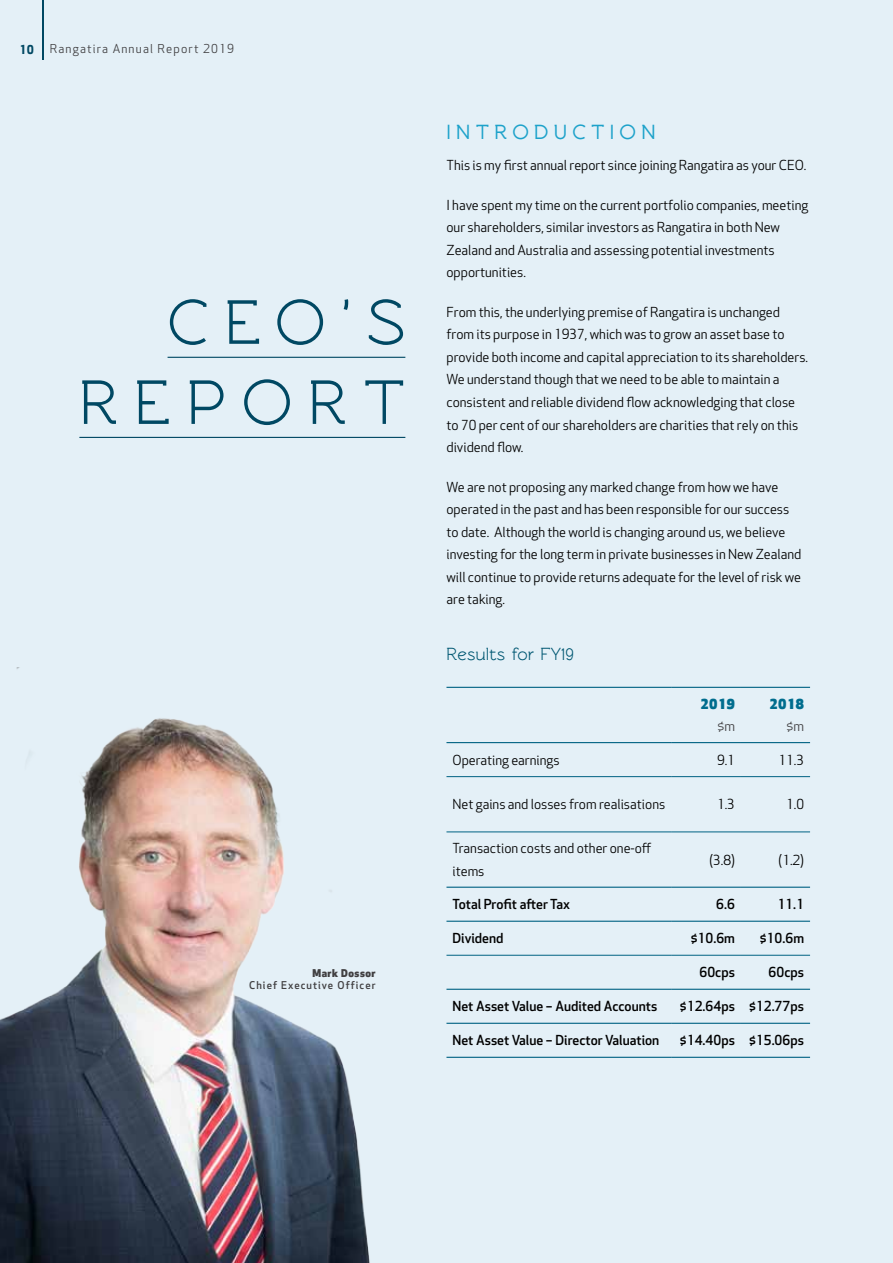
<style>
.page{position:relative;width:893px;height:1263px;background:#e4f0f7}
.page>*{position:absolute;margin:0;border:0;box-sizing:border-box;transform-origin:0 0}
.t1{font:600 64.05px/80.1px "Rawengulk";letter-spacing:.25em;color:#004863;text-align:right}
.t2{font:700 21px "Rawengulk";letter-spacing:.25em;color:#1da2ca}
.t3{font:600 18px "Rawengulk";color:#005772}
.t4{font:13.5px/22.5px "Apex Straight";color:#000}
.t5{font:500 13.5px "Apex Straight";color:#000}
.t6{font:900 13.5px "Apex Straight";color:#006d8e}
.t7{font:13.5px "Apex Straight";color:#414042}
.t8{font:12px "Apex Straight";letter-spacing:.1em;color:#414042}
.t9{font:700 12px "Apex Straight";color:#004863}
.t10{font:500 10.5px "Apex Straight";letter-spacing:.1em;color:#414042}
.t11{font:800 10.5px "Apex Straight";letter-spacing:.05em;color:#414042}
</style>
<div class="page">
<hr style="left:42px;top:0;width:2px;height:60px;background:#004863">
<hr style="left:446px;top:887px;width:226px;height:1px;background:#006283">
<hr style="left:672px;top:887px;width:69px;height:1px;background:#006283">
<hr style="left:741px;top:887px;width:69px;height:1px;background:#006283">
<hr style="left:446px;top:687px;width:226px;height:1px;background:#006283">
<hr style="left:672px;top:687px;width:69px;height:1px;background:#006283">
<hr style="left:741px;top:687px;width:69px;height:1px;background:#006283">
<hr style="left:446px;top:742px;width:226px;height:1px;background:#006283">
<hr style="left:672px;top:742px;width:69px;height:1px;background:#006283">
<hr style="left:741px;top:742px;width:69px;height:1px;background:#006283">
<hr style="left:446px;top:776px;width:226px;height:1px;background:#006283">
<hr style="left:672px;top:776px;width:69px;height:1px;background:#006283">
<hr style="left:741px;top:776px;width:69px;height:1px;background:#006283">
<hr style="left:446px;top:832px;width:226px;height:1px;background:#006283">
<hr style="left:672px;top:832px;width:69px;height:1px;background:#006283">
<hr style="left:741px;top:832px;width:69px;height:1px;background:#006283">
<hr style="left:446px;top:955px;width:226px;height:1px;background:#006283">
<hr style="left:672px;top:955px;width:69px;height:1px;background:#006283">
<hr style="left:741px;top:955px;width:69px;height:1px;background:#006283">
<hr style="left:446px;top:921px;width:226px;height:1px;background:#006283">
<hr style="left:672px;top:921px;width:69px;height:1px;background:#006283">
<hr style="left:741px;top:921px;width:69px;height:1px;background:#006283">
<hr style="left:446px;top:989px;width:226px;height:1px;background:#006283">
<hr style="left:672px;top:989px;width:69px;height:1px;background:#006283">
<hr style="left:741px;top:989px;width:69px;height:1px;background:#006283">
<hr style="left:446px;top:1023px;width:226px;height:1px;background:#006283">
<hr style="left:672px;top:1023px;width:69px;height:1px;background:#006283">
<hr style="left:741px;top:1023px;width:69px;height:1px;background:#006283">
<hr style="left:446px;top:1057px;width:226px;height:1px;background:#006283">
<hr style="left:672px;top:1057px;width:69px;height:1px;background:#006283">
<hr style="left:741px;top:1057px;width:69px;height:1px;background:#006283">
<hr style="left:168px;top:357px;width:237px;height:1px;background:#004863">
<hr style="left:79px;top:437px;width:326px;height:1px;background:#004863">
<img style="left:0;top:667px;width:370px;height:596px">
<p class="t9" style="left:20px;top:40px;width:16px">10</p>
<p class="t8" style="left:50px;top:41px;width:186px">Rangatira Annual Report 2019</p>
<h1 class="t1" style="left:79px;top:282px;width:327px">CEO'S<br>REPORT</h1>
<p class="t11" style="left:312px;top:966px;width:65px">Mark Dossor</p>
<p class="t10" style="left:249px;top:978px;width:128px">Chief Executive Officer</p>
<h2 class="t2" style="left:446px;top:121px;width:106px">IN TRODUC</h2>
<h2 class="t2" style="left:591px;top:121px;width:64px">TI ON</h2>
<p class="t4" style="left:446px;top:154px;width:361px">This is my first annual report since joining Rangatira as your CEO.</p>
<p class="t4" style="left:446px;top:194px;width:363px">I have spent my time on the current portfolio companies, meeting our shareholders, similar investors as Rangatira in both New Zealand and Australia and assessing potential investments opportunities.</p>
<p class="t4" style="left:446px;top:301px;width:363px">From this, the underlying premise of Rangatira is unchanged from its purpose in 1937, which was to grow an asset base to provide both income and capital appreciation to its shareholders.<br>We understand though that we need to be able to maintain a consistent and reliable dividend flow acknowledging that close to 70 per cent of our shareholders are charities that rely on this dividend flow.</p>
<p class="t4" style="left:446px;top:475px;width:356px">We are not proposing any marked change from how we have operated in the past and has been responsible for our success to date. Although the world is changing around us, we believe investing for the long term in private businesses in New Zealand will continue to provide returns adequate for the level of risk we are taking.</p>
<h3 class="t3" style="left:446px;top:643px;width:129px">Results for FY19</h3>
<p class="t6" style="left:700px;top:695px;width:36px">2019</p>
<p class="t7" style="left:717px;top:718px;width:19px">$m</p>
<p class="t6" style="left:769px;top:695px;width:36px">2018</p>
<p class="t7" style="left:786px;top:718px;width:19px">$m</p>
<p class="t4" style="left:452px;top:748px;width:109px">Operating earnings</p>
<p class="t4" style="left:717px;top:748px;width:19px">9.1</p>
<p class="t4" style="left:778px;top:748px;width:27px">11.3</p>
<p class="t4" style="left:452px;top:793px;width:214px">Net gains and losses from realisations</p>
<p class="t4" style="left:717px;top:793px;width:19px">1.3</p>
<p class="t4" style="left:786px;top:793px;width:19px">1.0</p>
<p class="t4" style="left:452px;top:837px;width:200px">Transaction costs and other one-off items</p>
<p class="t4" style="left:709px;top:848px;width:27px">(3.8)</p>
<p class="t4" style="left:779px;top:848px;width:27px">(1.2)</p>
<p class="t5" style="left:452px;top:895px;width:119px">Total Profit after Tax</p>
<p class="t5" style="left:716px;top:895px;width:20px">6.6</p>
<p class="t5" style="left:777px;top:895px;width:28px">11.1</p>
<p class="t5" style="left:452px;top:929px;width:53px">Dividend</p>
<p class="t5" style="left:691px;top:929px;width:46px">$10.6m</p>
<p class="t5" style="left:760px;top:929px;width:46px">$10.6m</p>
<p class="t5" style="left:699px;top:963px;width:37px">60cps</p>
<p class="t5" style="left:769px;top:963px;width:37px">60cps</p>
<p class="t5" style="left:452px;top:997px;width:206px">Net Asset Value – Audited Accounts</p>
<p class="t5" style="left:680px;top:997px;width:126px">$12.64ps $12.77ps</p>
<p class="t5" style="left:452px;top:1031px;width:208px">Net Asset Value – Director Valuation</p>
<p class="t5" style="left:680px;top:1031px;width:126px">$14.40ps $15.06ps</p>
</div>
